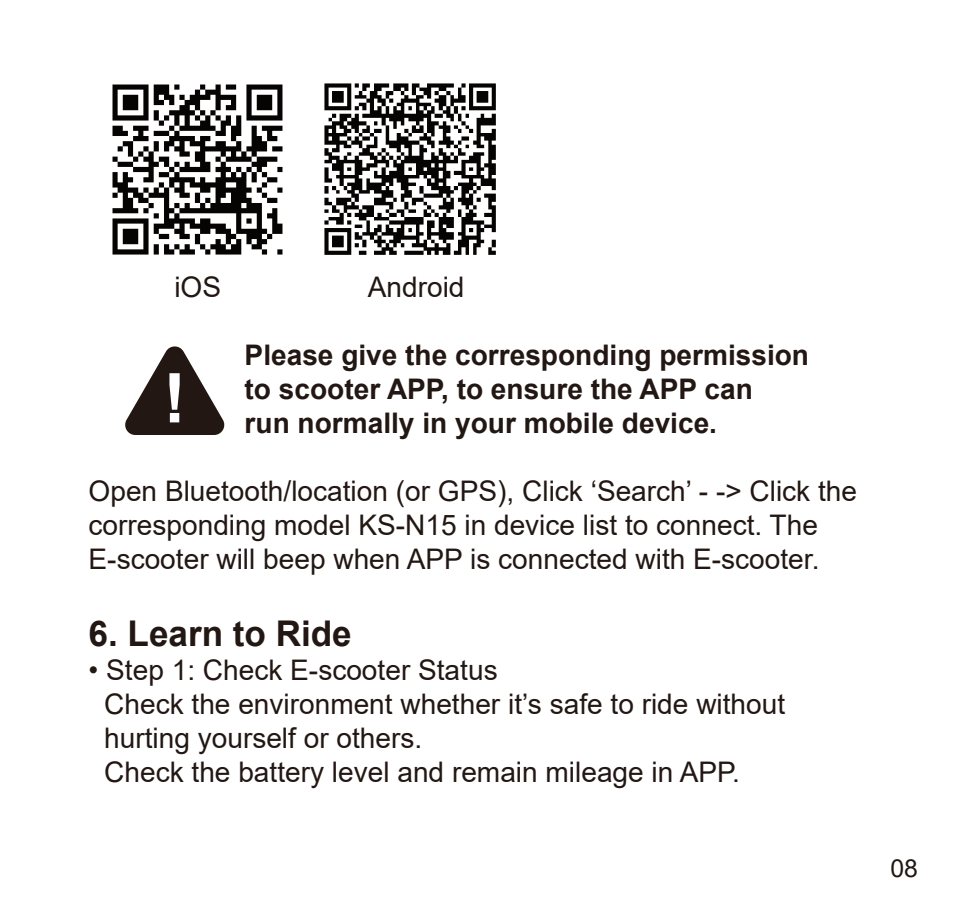
<style>
.page{position:relative;width:957px;height:922px;background:#fff}
.page>*{position:absolute;margin:0;border:0;box-sizing:border-box;transform-origin:0 0}
.t1{font:700 68.75px "Arial";color:#fff}
.t2{font:700 35.5px "Arial";color:#221713}
.t3{font:28.25px/34px "Arial";color:#221713}
.t4{font:700 28.25px/34px "Arial";color:#221713}
.t5{font:24.75px "Arial";color:#221713}
</style>
<div class="page">
<img style="left:112px;top:84px;width:171px;height:171px">
<img style="left:324px;top:83px;width:172px;height:172px">
<svg style="left:125px;top:346px;width:100px;height:89px"></svg>
<p class="t3" style="left:174px;top:270px;width:48px">iOS</p>
<p class="t3" style="left:368px;top:270px;width:98px">Android</p>
<h1 class="t1" style="left:163px;top:349px;width:24px">!</h1>
<p class="t4" style="left:245px;top:338px;width:566px">Please give the corresponding permission to scooter APP, to ensure the APP can<br>run normally in your mobile device.</p>
<p class="t3" style="left:89px;top:474px;width:770px">Open Bluetooth/location (or GPS), Click ‘Search’ - -&gt; Click the corresponding model KS-N15 in device list to connect. The<br>E-scooter will beep when APP is connected with E-scooter.</p>
<p class="t2" style="left:89px;top:608px;width:265px">6. Learn to Ride</p>
<p class="t3" style="left:104px;top:652px;width:682px;text-indent:-16px">• Step 1: Check E-scooter Status<br>Check the environment whether it’s safe to ride without hurting yourself or others.<br>Check the battery level and remain mileage in APP.</p>
<p class="t5" style="left:890px;top:851px;width:29px">08</p>
</div>
